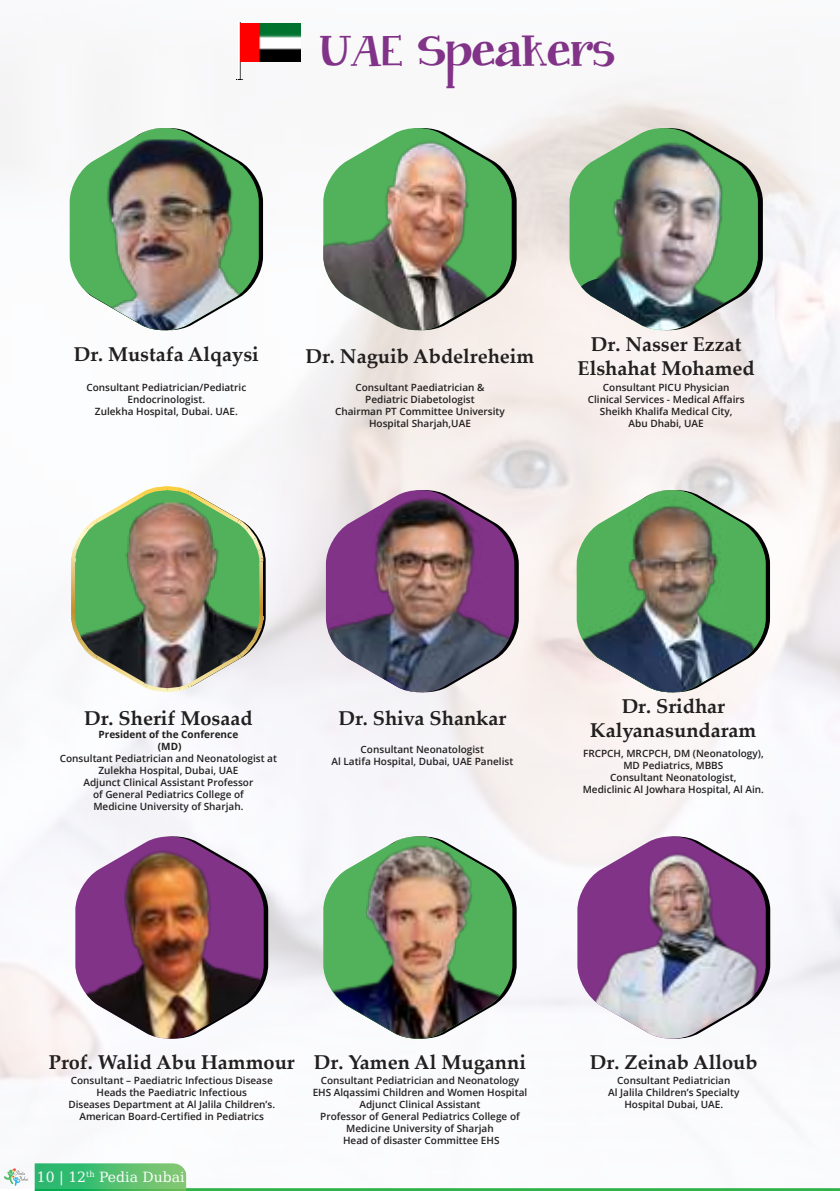
<style>
.page{position:relative;width:840px;height:1191px;background:#fff}
.page>*{position:absolute;margin:0;border:0;box-sizing:border-box;transform-origin:0 0}
.t1{font:38px "Janda Curlygirl Chunky";color:#813387}
.t2{font:700 20px/24px "Palatino Linotype";color:#221f1f;text-align:center}
.t3{font:14px "ae Ostorah";color:#fff}
.t4{font:600 10px/12px "Open Sans";color:#221f1f;text-align:center}
.t5{font:700 10px/12px "Open Sans";color:#221f1f;text-align:center}
</style>
<div class="page">
<hr style="left:178px;top:1188px;width:661px;height:3px;background:#31b34a">
<svg style="left:34px;top:1188px;width:144px;height:3px"></svg>
<img style="left:0;top:22px;width:839px;height:1166px">
<img style="left:238px;top:23px;width:2px;height:56px">
<img style="left:240px;top:23px;width:1px;height:56px">
<img style="left:240px;top:24px;width:60px;height:38px">
<svg style="left:70px;top:126px;width:193px;height:206px"></svg>
<img style="left:73px;top:139px;width:183px;height:193px">
<svg style="left:323px;top:126px;width:193px;height:206px"></svg>
<img style="left:323px;top:128px;width:178px;height:204px">
<svg style="left:569px;top:126px;width:193px;height:206px"></svg>
<img style="left:596px;top:128px;width:154px;height:204px">
<img style="left:71px;top:486px;width:194px;height:206px">
<img style="left:189px;top:655px;width:49px;height:31px">
<svg style="left:576px;top:488px;width:193px;height:206px"></svg>
<img style="left:579px;top:495px;width:186px;height:199px">
<svg style="left:326px;top:488px;width:192px;height:206px"></svg>
<img style="left:326px;top:490px;width:188px;height:204px">
<svg style="left:323px;top:834px;width:193px;height:206px"></svg>
<img style="left:324px;top:845px;width:188px;height:195px">
<svg style="left:75px;top:834px;width:193px;height:206px"></svg>
<img style="left:81px;top:836px;width:182px;height:204px">
<svg style="left:577px;top:834px;width:192px;height:206px"></svg>
<img style="left:577px;top:842px;width:188px;height:198px">
<h1 class="t1" style="left:319px;top:30px;width:296px">UAE Speakers</h1>
<h2 class="t2" style="left:74px;top:345px;width:186px">Dr. Mustafa Alqaysi</h2>
<p class="t4" style="left:86px;top:382px;width:161px">Consultant Pediatrician/Pediatric<br>Endocrinologist.<br>Zulekha Hospital, Dubai. UAE.</p>
<h2 class="t2" style="left:305px;top:347px;width:230px">Dr. Naguib Abdelreheim</h2>
<p class="t4" style="left:335px;top:382px;width:171px">Consultant Paediatrician &amp;<br>Pediatric Diabetologist<br>Chairman PT Committee University<br>Hospital Sharjah,UAE</p>
<h2 class="t2" style="left:577px;top:335px;width:179px">Dr. Nasser Ezzat<br>Elshahat Mohamed</h2>
<p class="t4" style="left:587px;top:382px;width:158px">Consultant PICU Physician<br>Clinical Services - Medical Affairs<br>Sheikh Khalifa Medical City,<br>Abu Dhabi, UAE</p>
<h2 class="t2" style="left:84px;top:708px;width:170px">Dr. Sherif Mosaad</h2>
<p class="t5" style="left:98px;top:729px;width:141px">President of the Conference (MD)</p>
<p class="t4" style="left:60px;top:753px;width:218px">Consultant Pediatrician and Neonatologist at Zulekha Hospital, Dubai, UAE<br>Adjunct Clinical Assistant Professor<br>of General Pediatrics College of<br>Medicine University of Sharjah.</p>
<h2 class="t2" style="left:338px;top:708px;width:169px">Dr. Shiva Shankar</h2>
<h2 class="t2" style="left:590px;top:696px;width:167px">Dr. Sridhar<br>Kalyanasundaram</h2>
<p class="t4" style="left:331px;top:744px;width:183px">Consultant Neonatologist<br>Al Latifa Hospital, Dubai, UAE Panelist</p>
<p class="t4" style="left:582px;top:748px;width:183px">FRCPCH, MRCPCH, DM (Neonatology),<br>MD Pediatrics, MBBS<br>Consultant Neonatologist,<br>Mediclinic Al Jowhara Hospital, Al Ain.</p>
<h2 class="t2" style="left:49px;top:1052px;width:247px">Prof. Walid Abu Hammour</h2>
<p class="t4" style="left:68px;top:1075px;width:208px">Consultant – Paediatric Infectious Disease Heads the Paediatric Infectious<br>Diseases Department at Al Jalila Children’s.<br>American Board-Certified in Pediatrics</p>
<h3 class="t3" style="left:37px;top:1171px;width:149px">10 | 12<sup>th</sup> Pedia Dubai</h3>
<h2 class="t2" style="left:314px;top:1052px;width:213px">Dr. Yamen Al Muganni</h2>
<p class="t4" style="left:312px;top:1075px;width:216px">Consultant Pediatrician and Neonatology EHS Alqassimi Children and Women Hospital Adjunct Clinical Assistant<br>Professor of General Pediatrics College of Medicine University of Sharjah<br>Head of disaster Committee EHS</p>
<h2 class="t2" style="left:589px;top:1052px;width:169px">Dr. Zeinab Alloub</h2>
<p class="t4" style="left:608px;top:1075px;width:132px">Consultant Pediatrician<br>Al Jalila Children’s Specialty<br>Hospital Dubai, UAE.</p>
</div>
